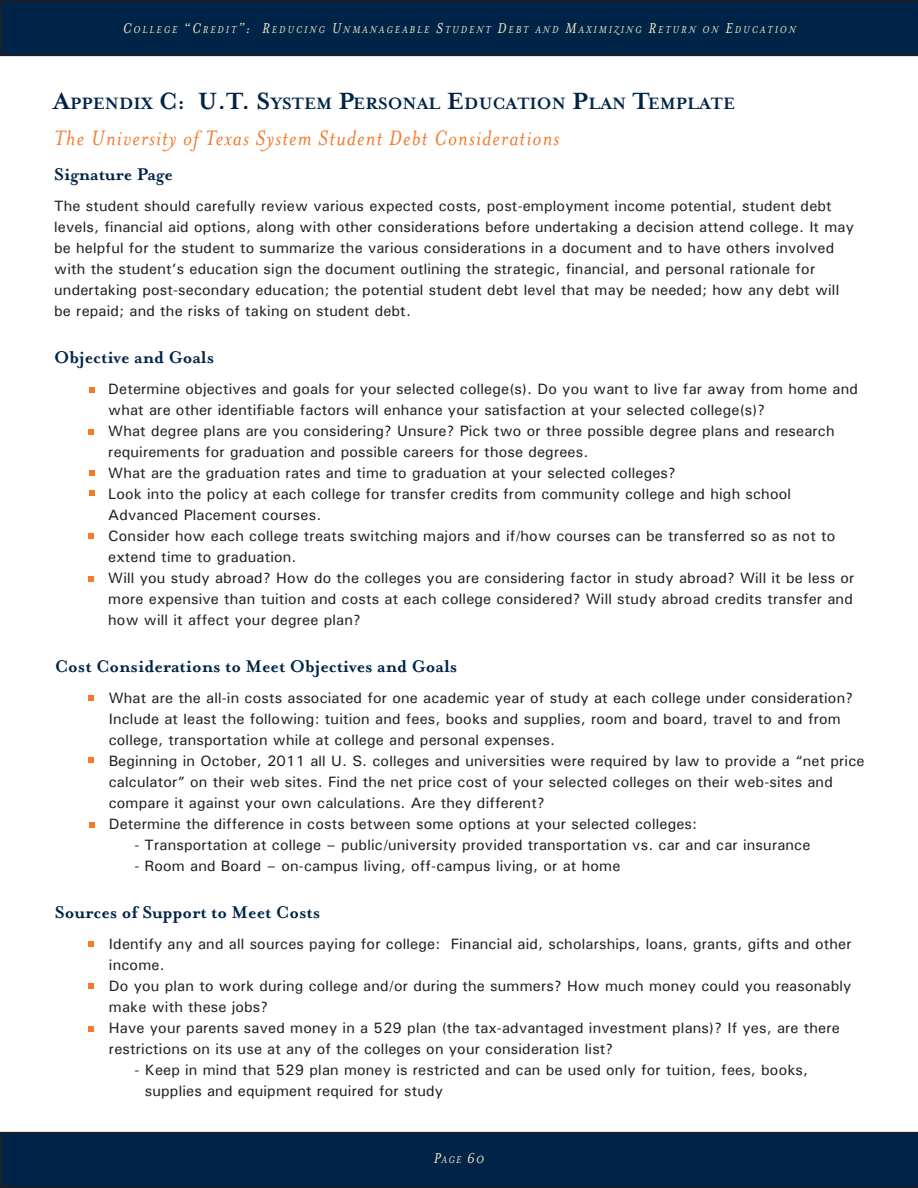
<style>
.page{position:relative;width:918px;height:1188px;background:#fff}
.page>*{position:absolute;margin:0;border:0;box-sizing:border-box;transform-origin:0 0}
.t1{font:italic 24px "Mrs Eaves OT";letter-spacing:.05em;color:#f4792a}
.t2{font:700 19.5px "Mrs Eaves OT";color:#002447}
.t3{font:700 18.9px "Mrs Eaves OT";color:#002447}
.t4{font:italic 16.5px "Mrs Eaves OT";color:#f2e8c6}
.t5{font:500 15px/21px "Univers";letter-spacing:.01em;color:#231f20}
.t6{font:italic 11.55px "Mrs Eaves OT";letter-spacing:.17em;color:#f2e8c6}
.s1{font-size:16.5px}
.s2{font-size:27px}
.s3{font-size:11.55px}
</style>
<div class="page">
<svg style="left:0;top:0;width:918px;height:56px;background:#022344"></svg>
<svg style="left:0;top:1132px;width:918px;height:56px;background:#012344"></svg>
<svg style="left:89px;top:387px;width:5px;height:6px"></svg>
<svg style="left:89px;top:822px;width:5px;height:6px"></svg>
<svg style="left:89px;top:470px;width:5px;height:6px"></svg>
<svg style="left:89px;top:491px;width:5px;height:5px"></svg>
<svg style="left:89px;top:429px;width:5px;height:6px"></svg>
<svg style="left:89px;top:695px;width:5px;height:6px"></svg>
<svg style="left:89px;top:983px;width:5px;height:5px"></svg>
<svg style="left:89px;top:534px;width:5px;height:5px"></svg>
<svg style="left:89px;top:758px;width:5px;height:5px"></svg>
<svg style="left:89px;top:576px;width:5px;height:6px"></svg>
<svg style="left:89px;top:941px;width:5px;height:6px"></svg>
<svg style="left:89px;top:1026px;width:5px;height:6px"></svg>
<p class="t6" style="left:123px;top:23px;width:674px"><span class="s1">C</span>OLLEGE <span class="s1">“C</span>REDIT<span class="s1">”: R</span>EDUCING <span class="s1">U</span>NMANAGEABLE <span class="s1">S</span>TUDENT <span class="s1">D</span>EBT AND <span class="s1">M</span>AXIMIZING <span class="s1">R</span>ETURN ON <span class="s1">E</span>DUCATION</p>
<p class="t3" style="left:53px;top:92px;width:683px"><span class="s2">A</span>PPENDIX <span class="s2">C: U.T. S</span>YSTEM <span class="s2">P</span>ERSONAL <span class="s2">E</span>DUCATION <span class="s2">P</span>LAN <span class="s2">T</span>EMPLATE</p>
<p class="t1" style="left:54px;top:125px;width:507px">The University of Texas System Student Debt Considerations</p>
<p class="t2" style="left:54px;top:163px;width:120px">Signature Page</p>
<p class="t5" style="left:54px;top:195px;width:779px">The student should carefully review various expected costs, post-employment income potential, student debt</p>
<p class="t5" style="left:54px;top:216px;width:801px">levels, financial aid options, along with other considerations before undertaking a decision attend college. It may be helpful for the student to summarize the various considerations in a document and to have others involved with the student’s education sign the document outlining the strategic, financial, and personal rationale for</p>
<p class="t5" style="left:54px;top:279px;width:787px">undertaking post-secondary education; the potential student debt level that may be needed; how any debt will</p>
<p class="t5" style="left:54px;top:300px;width:358px">be repaid; and the risks of taking on student debt.</p>
<p class="t2" style="left:54px;top:346px;width:162px">Objective and Goals</p>
<p class="t5" style="left:108px;top:378px;width:751px">Determine objectives and goals for your selected college(s). Do you want to live far away from home and</p>
<p class="t5" style="left:108px;top:399px;width:659px">what are other identifiable factors will enhance your satisfaction at your selected college(s)?</p>
<p class="t5" style="left:108px;top:420px;width:728px">What degree plans are you considering? Unsure? Pick two or three possible degree plans and research</p>
<p class="t5" style="left:108px;top:441px;width:482px">requirements for graduation and possible careers for those degrees.</p>
<p class="t5" style="left:108px;top:462px;width:569px">What are the graduation rates and time to graduation at your selected colleges?</p>
<p class="t5" style="left:108px;top:483px;width:684px">Look into the policy at each college for transfer credits from community college and high school</p>
<p class="t5" style="left:108px;top:504px;width:215px">Advanced Placement courses.</p>
<p class="t5" style="left:108px;top:525px;width:729px">Consider how each college treats switching majors and if/how courses can be transferred so as not to</p>
<p class="t5" style="left:108px;top:546px;width:190px">extend time to graduation.</p>
<p class="t5" style="left:108px;top:567px;width:748px">Will you study abroad? How do the colleges you are considering factor in study abroad? Will it be less or</p>
<p class="t5" style="left:108px;top:588px;width:746px">more expensive than tuition and costs at each college considered? Will study abroad credits transfer and</p>
<p class="t5" style="left:108px;top:609px;width:254px">how will it affect your degree plan?</p>
<p class="t2" style="left:55px;top:655px;width:404px">Cost Considerations to Meet Objectives and Goals</p>
<p class="t5" style="left:109px;top:687px;width:746px">What are the all-in costs associated for one academic year of study at each college under consideration?</p>
<p class="t5" style="left:109px;top:708px;width:734px">Include at least the following: tuition and fees, books and supplies, room and board, travel to and from</p>
<p class="t5" style="left:109px;top:729px;width:448px">college, transportation while at college and personal expenses.</p>
<p class="t5" style="left:109px;top:750px;width:757px">Beginning in October, 2011 all U. S. colleges and universities were required by law to provide a “net price</p>
<p class="t5" style="left:109px;top:771px;width:726px">calculator” on their web sites. Find the net price cost of your selected colleges on their web-sites and</p>
<p class="t5" style="left:109px;top:792px;width:438px">compare it against your own calculations. Are they different?</p>
<p class="t5" style="left:109px;top:813px;width:590px">Determine the difference in costs between some options at your selected colleges:</p>
<p class="t5" style="left:134px;top:834px;width:678px">- Transportation at college – public/university provided transportation vs. car and car insurance</p>
<p class="t5" style="left:134px;top:855px;width:488px">- Room and Board – on-campus living, off-campus living, or at home</p>
<p class="t2" style="left:55px;top:901px;width:267px">Sources of Support to Meet Costs</p>
<p class="t5" style="left:109px;top:933px;width:744px">Identify any and all sources paying for college: Financial aid, scholarships, loans, grants, gifts and other</p>
<p class="t5" style="left:109px;top:954px;width:57px">income.</p>
<p class="t5" style="left:109px;top:975px;width:744px">Do you plan to work during college and/or during the summers? How much money could you reasonably</p>
<p class="t5" style="left:109px;top:996px;width:161px">make with these jobs?</p>
<p class="t5" style="left:109px;top:1017px;width:732px">Have your parents saved money in a 529 plan (the tax-advantaged investment plans)? If yes, are there</p>
<p class="t5" style="left:109px;top:1038px;width:506px">restrictions on its use at any of the colleges on your consideration list?</p>
<p class="t5" style="left:135px;top:1059px;width:675px">- Keep in mind that 529 plan money is restricted and can be used only for tuition, fees, books,</p>
<p class="t5" style="left:145px;top:1080px;width:300px">supplies and equipment required for study</p>
<p class="t4" style="left:434px;top:1150px;width:52px">P<span class="s3">AGE</span> 60</p>
</div>
